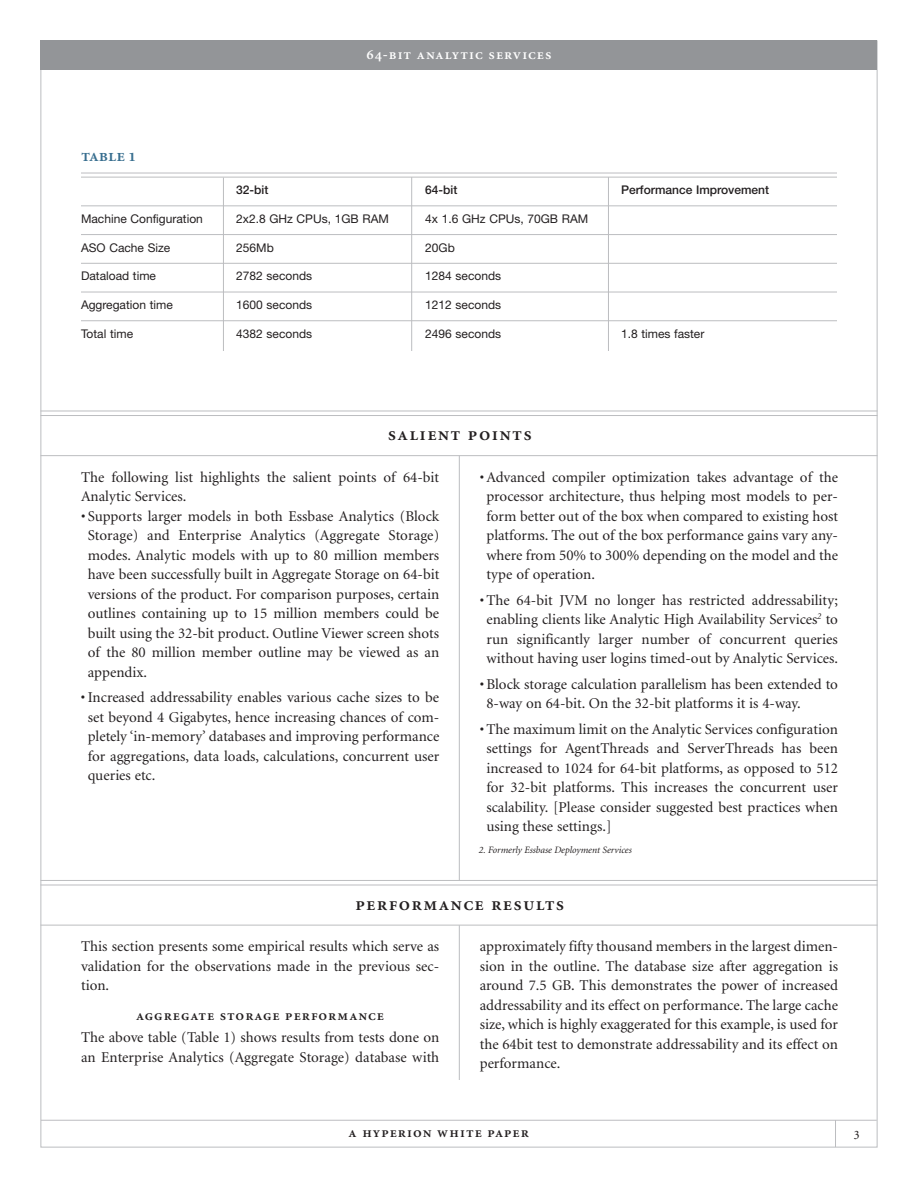
<style>
.page{position:relative;width:918px;height:1188px;background:#fff}
.page>*{position:absolute;margin:0;border:0;box-sizing:border-box;transform-origin:0 0}
.t1{font:19.5px "Minion Semibold SC";letter-spacing:.065em;color:#231f20}
.t2{font:18px "Minion Semibold SC";color:#386e8f}
.t3{font:15px/19.5px "Minion";color:#231f20;text-align:justify}
.t4{font:15px "Minion Semibold SC";letter-spacing:.065em;color:#231f20}
.t5{font:15px "Minion Semibold SC";letter-spacing:.065em;color:#fff}
.t6{font:13.5px "Minion Regular SC";color:#231f20}
.t7{font:12px "Helvetica Neue";color:#231f20}
.t8{font:500 12px "Helvetica Neue";color:#231f20}
.t9{font:italic 9.75px "Minion";color:#231f20}
</style>
<div class="page">
<hr style="left:41px;top:1120px;width:836px;height:1px;background:#bcbdc0">
<svg style="left:835px;top:1121px;width:1px;height:26px"></svg>
<hr style="left:40px;top:415px;width:837px;height:1px;background:#bcbdc0">
<hr style="left:40px;top:455px;width:837px;height:1px;background:#bcbdc0">
<hr style="left:40px;top:411px;width:837px;height:1px;background:#bcbdc0">
<hr style="left:459px;top:456px;width:1px;height:424px;background:#bcbdc0">
<div style="left:40px;top:40px;width:838px;height:30px;background:#939598"></div>
<hr style="left:40px;top:885px;width:837px;height:1px;background:#bcbdc0">
<hr style="left:40px;top:925px;width:837px;height:1px;background:#bcbdc0">
<hr style="left:40px;top:880px;width:837px;height:1px;background:#bcbdc0">
<hr style="left:459px;top:925px;width:1px;height:155px;background:#bcbdc0">
<hr style="left:81px;top:205px;width:756px;height:1px;background:#bcbdc0">
<hr style="left:81px;top:173px;width:756px;height:1px;background:#bcbdc0">
<hr style="left:81px;top:234px;width:756px;height:1px;background:#bcbdc0">
<hr style="left:81px;top:263px;width:756px;height:1px;background:#bcbdc0">
<hr style="left:81px;top:292px;width:756px;height:1px;background:#bcbdc0">
<hr style="left:81px;top:320px;width:756px;height:1px;background:#bcbdc0">
<hr style="left:223px;top:178px;width:1px;height:173px;background:#bcbdc0">
<hr style="left:411px;top:177px;width:1px;height:174px;background:#bcbdc0">
<hr style="left:81px;top:177px;width:756px;height:1px;background:#bcbdc0">
<hr style="left:608px;top:177px;width:1px;height:174px;background:#bcbdc0">
<p class="t2" style="left:81px;top:148px;width:56px">table 1</p>
<p class="t5" style="left:367px;top:48px;width:186px">64-bit analytic services</p>
<p class="t8" style="left:236px;top:186px;width:34px">32-bit</p>
<p class="t8" style="left:425px;top:186px;width:34px">64-bit</p>
<p class="t8" style="left:621px;top:186px;width:150px">Performance Improvement</p>
<p class="t7" style="left:81px;top:214px;width:123px">Machine Configuration</p>
<p class="t7" style="left:236px;top:214px;width:154px">2x2.8 GHz CPUs, 1GB RAM</p>
<p class="t7" style="left:425px;top:214px;width:165px">4x 1.6 GHz CPUs, 70GB RAM</p>
<p class="t7" style="left:81px;top:243px;width:91px">ASO Cache Size</p>
<p class="t7" style="left:236px;top:243px;width:39px">256Mb</p>
<p class="t7" style="left:425px;top:243px;width:31px">20Gb</p>
<p class="t7" style="left:81px;top:272px;width:77px">Dataload time</p>
<p class="t7" style="left:236px;top:272px;width:77px">2782 seconds</p>
<p class="t7" style="left:425px;top:272px;width:77px">1284 seconds</p>
<p class="t7" style="left:81px;top:301px;width:93px">Aggregation time</p>
<p class="t7" style="left:236px;top:301px;width:77px">1600 seconds</p>
<p class="t7" style="left:425px;top:301px;width:77px">1212 seconds</p>
<p class="t7" style="left:81px;top:330px;width:54px">Total time</p>
<p class="t7" style="left:236px;top:330px;width:77px">4382 seconds</p>
<p class="t7" style="left:425px;top:330px;width:77px">2496 seconds</p>
<p class="t7" style="left:621px;top:330px;width:85px">1.8 times faster</p>
<h1 class="t1" style="left:388px;top:427px;width:145px">salient points</h1>
<p class="t3" style="left:81px;top:468px;width:360px">The following list highlights the salient points of 64-bit<br>Analytic Services.</p>
<p class="t3" style="left:88px;top:507px;width:353px;text-indent:-7px">• Supports larger models in both Essbase Analytics (Block Storage) and Enterprise Analytics (Aggregate Storage) modes. Analytic models with up to 80 million members have been successfully built in Aggregate Storage on 64-bit versions of the product. For comparison purposes, certain outlines containing up to 15 million members could be built using the 32-bit product. Outline Viewer screen shots of the 80 million member outline may be viewed as an appendix.</p>
<p class="t3" style="left:88px;top:689px;width:353px;text-indent:-7px">•Increased addressability enables various cache sizes to be set beyond 4 Gigabytes, hence increasing chances of com&shy;pletely ‘in-memory’ databases and improving performance for aggregations, data loads, calculations, concurrent user queries etc.</p>
<p class="t3" style="left:486px;top:468px;width:353px;text-indent:-7px">• Advanced compiler optimization takes advantage of the processor architecture, thus helping most models to per&shy;form better out of the box when compared to existing host platforms. The out of the box performance gains vary any&shy;where from 50% to 300% depending on the model and the type of operation.</p>
<p class="t3" style="left:480px;top:591px;width:360px;text-align:center">• The 64-bit JVM no longer has restricted addressability; enabling clients like Analytic High Availability Services<sup>2</sup> to run significantly larger number of concurrent queries without having user logins timed-out by Analytic Services.</p>
<p class="t3" style="left:486px;top:675px;width:353px;text-indent:-7px">• Block storage calculation parallelism has been extended to<br>8-way on 64-bit. On the 32-bit platforms it is 4-way.</p>
<p class="t3" style="left:486px;top:720px;width:353px;text-indent:-7px">• The maximum limit on the Analytic Services configuration settings for AgentThreads and ServerThreads has been increased to 1024 for 64-bit platforms, as opposed to 512 for 32-bit platforms. This increases the concurrent user scalability. [Please consider suggested best practices when using these settings.]</p>
<p class="t9" style="left:479px;top:847px;width:154px">2. Formerly Essbase Deployment Services</p>
<h1 class="t1" style="left:355px;top:896px;width:210px">performance results</h1>
<p class="t3" style="left:81px;top:938px;width:360px">This section presents some empirical results which serve as validation for the observations made in the previous sec&shy;tion.</p>
<p class="t4" style="left:136px;top:1010px;width:249px">aggregate storage performance</p>
<p class="t3" style="left:81px;top:1029px;width:360px">The above table (Table 1) shows results from tests done on an Enterprise Analytics (Aggregate Storage) database with</p>
<p class="t3" style="left:480px;top:938px;width:360px">approximately fifty thousand members in the largest dimen&shy;sion in the outline. The database size after aggregation is around 7.5 GB. This demonstrates the power of increased addressability and its effect on performance. The large cache size, which is highly exaggerated for this example, is used for the 64bit test to demonstrate addressability and its effect on performance.</p>
<p class="t4" style="left:349px;top:1127px;width:182px">a hyperion white paper</p>
<p class="t6" style="left:854px;top:1128px;width:7px">3</p>
</div>
